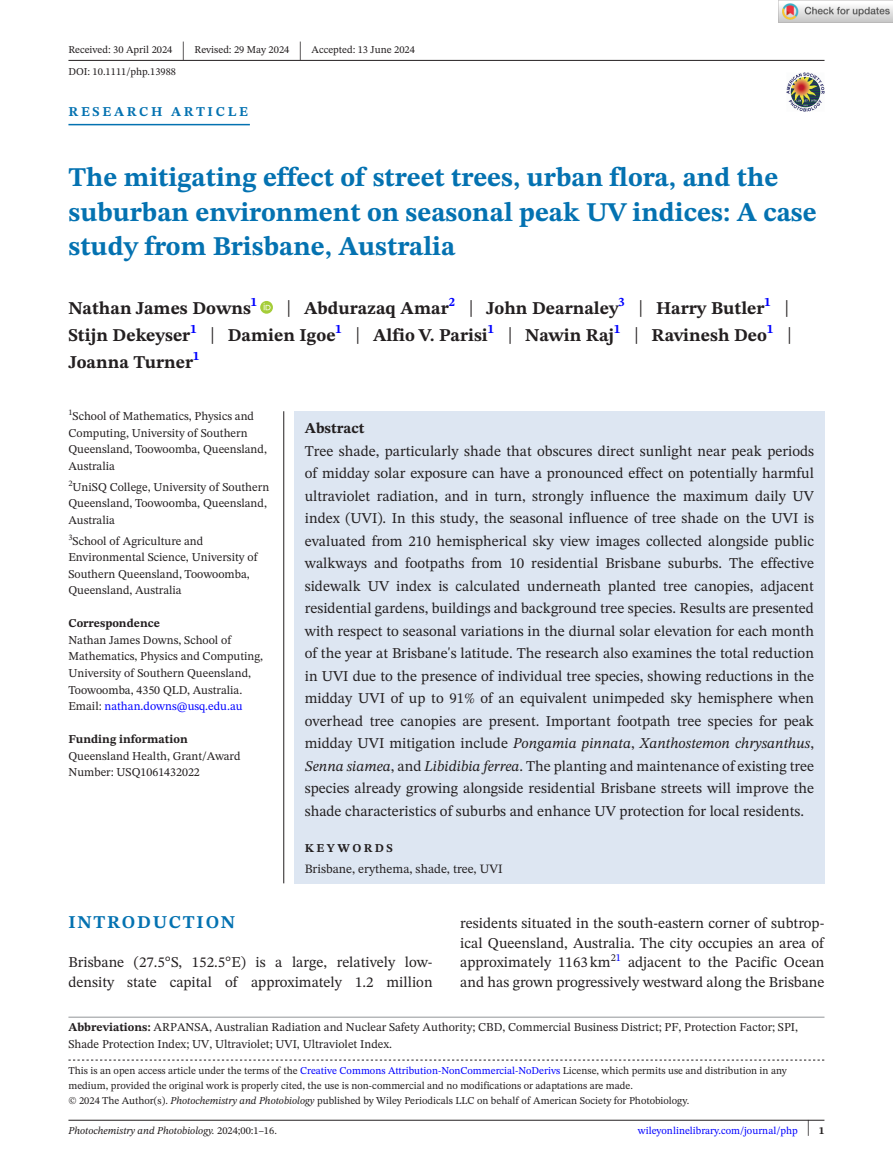
<style>
.page{position:relative;width:893px;height:1174px;background:#fff}
.page>*{position:absolute;margin:0;border:0;box-sizing:border-box;transform-origin:0 0}
.t1{font:700 27px/34.5px "STIX Two Text";color:#0472b1}
.t2{font:25.65px "STIX Two Text";color:#231f20;scale:.49 1}
.t3{font:700 18px/27px "STIX Two Text";color:#231f20}
.t4{font:700 18px "STIX Two Text";letter-spacing:.1em;color:#0472b1}
.t5{font:15px/22.5px "STIX Two Text";color:#231f20;text-align:justify}
.t6{font:700 15px "STIX Two Text";color:#231f20}
.t7{font:700 13.5px "STIX Two Text";letter-spacing:.2em;color:#0472b1}
.t8{font:12.75px "STIX Two Text";color:#231f20}
.t9{font:12px/16.5px "STIX Two Text";color:#231f20}
.t10{font:700 12px "STIX Two Text";color:#231f20}
.t11{font:700 12px "STIX Two Text";letter-spacing:.2em;color:#231f20}
.t12{font:10.5px/15px "STIX Two Text";color:#231f20}
.t13{font:italic 10.5px "STIX Two Text";color:#231f20}
.t14{font:10.5px "STIX Two Text";color:#00f}
.s1{font-weight:400;font-size:23.4px}
.s2{color:#00f}
.s3{font-style:italic}
.s4{font-weight:700}
.s5{font-style:normal}
.s6{font-size:22.2px;color:#231f20}
.s7{font-weight:700;color:#231f20}
</style>
<div class="page">
<hr style="left:68px;top:1119px;width:756px;height:1px;background:#231f20">
<img style="left:786px;top:73px;width:38px;height:38px">
<hr style="left:68px;top:60px;width:756px;height:1px;background:#231f20">
<hr style="left:68px;top:124px;width:182px;height:1px;background:#0472b1">
<svg style="left:260px;top:301px;width:13px;height:13px"></svg>
<svg style="left:264px;top:303px;width:7px;height:7px"></svg>
<svg style="left:68px;top:1059px;width:756px;height:1px"></svg>
<div style="left:294px;top:411px;width:530px;height:472px;background:#dde6f2"></div>
<hr style="left:283px;top:411px;width:1px;height:472px;background:#231f20">
<hr style="left:68px;top:1016px;width:756px;height:1px;background:#939598">
<img style="left:779px;top:0;width:114px;height:23px">
<p class="t12" style="left:68px;top:42px;width:106px">Received: 30 April 2024</p>
<h2 class="t2" style="left:182px;top:32px;width:8px">|</h2>
<p class="t12" style="left:195px;top:42px;width:96px">Revised: 29 May 2024</p>
<h2 class="t2" style="left:299px;top:32px;width:8px">|</h2>
<p class="t12" style="left:312px;top:42px;width:105px">Accepted: 13 June 2024</p>
<p class="t12" style="left:68px;top:64px;width:109px">DOI: 10.1111/php.13988</p>
<p class="t7" style="left:68px;top:101px;width:181px">RESEARCH ARTICLE</p>
<h1 class="t1" style="left:68px;top:161px;width:750px">The mitigating effect of street trees, urban flora, and the suburban environment on seasonal peak UV indices: A case study from Brisbane, Australia</h1>
<p class="t3" style="left:68px;top:295px;width:190px">Nathan James Downs<sup>1</sup></p>
<p class="t3" style="left:68px;top:295px;width:725px;text-indent:218px"><span class="s1">|</span> Abdurazaq Amar<sup>2</sup> <span class="s1">|</span> John Dearnaley<sup>3</sup> <span class="s1">|</span> Harry Butler<sup>1</sup> <span class="s1">|<br></span>Stijn Dekeyser<sup>1</sup> <span class="s1">|</span> Damien Igoe<sup>1</sup> <span class="s1">|</span> Alfio V. Parisi<sup>1</sup> <span class="s1">|</span> Nawin Raj<sup>1</sup> <span class="s1">|</span> Ravinesh Deo<sup>1</sup> <span class="s1">|<br></span>Joanna Turner<sup>1</sup></p>
<p class="t9" style="left:68px;top:408px;width:200px"><sup>1</sup>School of Mathematics, Physics and<br>Computing, University of Southern<br>Queensland, Toowoomba, Queensland,<br>Australia</p>
<p class="t9" style="left:68px;top:478px;width:202px"><sup>2</sup>UniSQ College, University of Southern<br>Queensland, Toowoomba, Queensland,<br>Australia</p>
<p class="t9" style="left:68px;top:532px;width:190px"><sup>3</sup>School of Agriculture and<br>Environmental Science, University of<br>Southern Queensland, Toowoomba,<br>Queensland, Australia</p>
<p class="t10" style="left:68px;top:615px;width:93px">Correspondence</p>
<p class="t9" style="left:68px;top:631px;width:196px">Nathan James Downs, School of Mathematics, Physics and Computing, University of Southern Queensland, Toowoomba, 4350 QLD, Australia.<br>Email: <span class="s2">nathan.downs@usq.edu.au</span></p>
<p class="t10" style="left:68px;top:730px;width:121px">Funding information</p>
<p class="t9" style="left:68px;top:747px;width:174px">Queensland Health, Grant/Award<br>Number: USQ1061432022</p>
<p class="t6" style="left:305px;top:417px;width:61px">Abstract</p>
<p class="t5" style="left:305px;top:439px;width:511px">Tree shade, particularly shade that obscures direct sunlight near peak periods of midday solar exposure can have a pronounced effect on potentially harmful ultraviolet radiation, and in turn, strongly influence the maximum daily UV index (UVI). In this study, the seasonal influence of tree shade on the UVI is evaluated from 210 hemispherical sky view images collected alongside public walkways and footpaths from 10 residential Brisbane suburbs. The effective sidewalk UV index is calculated underneath planted tree canopies, adjacent residential gardens, buildings and background tree species. Results are presented with respect to seasonal variations in the diurnal solar elevation for each month of the year at Brisbane's latitude. The research also examines the total reduction in UVI due to the presence of individual tree species, showing reductions in the midday UVI of up to 91% of an equivalent unimpeded sky hemisphere when overhead tree canopies are present. Important footpath tree species for peak midday UVI mitigation include <span class="s3">Pongamia pinnata</span>, <span class="s3">Xanthostemon chrysanthus</span>, <span class="s3">Senna siamea</span>, and <span class="s3">Libidibia ferrea</span>. The planting and maintenance of existing tree species already growing alongside residential Brisbane streets will improve the shade characteristics of suburbs and enhance UV protection for local residents.</p>
<p class="t11" style="left:305px;top:839px;width:90px">KEYWORDS</p>
<p class="t8" style="left:305px;top:859px;width:199px">Brisbane, erythema, shade, tree, UVI</p>
<p class="t4" style="left:68px;top:909px;width:168px">INTRODUCTION</p>
<p class="t5" style="left:68px;top:952px;width:366px;line-height:19.5px">Brisbane (27.5°S, 152.5°E) is a large, relatively low&shy;density state capital of approximately 1.2 million</p>
<p class="t5" style="left:460px;top:913px;width:366px;line-height:19.5px">residents situated in the south-eastern corner of subtrop&shy;ical Queensland, Australia. The city occupies an area of approximately 1163km</p>
<p class="t12" style="left:611px;top:949px;width:12px">2<span class="s2">1</span></p>
<p class="t5" style="left:460px;top:952px;width:366px;line-height:19.5px;text-align:right">adjacent to the Pacific Ocean<br>and has grown progressively westward along the Brisbane</p>
<p class="t9" style="left:68px;top:1018px;width:731px"><span class="s4">Abbreviations:</span> ARPANSA, Australian Radiation and Nuclear Safety Authority; CBD, Commercial Business District; PF, Protection Factor; SPI,<br>Shade Protection Index; UV, Ultraviolet; UVI, Ultraviolet Index.</p>
<p class="t12" style="left:68px;top:1063px;width:720px">This is an open access article under the terms of the <span class="s2">Creative Commons Attribution-NonCommercial-NoDerivs</span> License, which permits use and distribution in any medium, provided the original work is properly cited, the use is non-commercial and no modifications or adaptations are made.<br>© 2024 The Author(s). <span class="s3">Photochemistry and Photobiology</span> published by Wiley Periodicals LLC on behalf of American Society for Photobiology.</p>
<p class="t13" style="left:68px;top:1123px;width:210px">Photochemistry and Photobiology. <span class="s5">2024;00:1–16.</span></p>
<p class="t14" style="left:638px;top:1123px;width:188px">wileyonlinelibrary.com/journal/php <span class="s6">|</span> <span class="s7">1</span></p>
</div>
